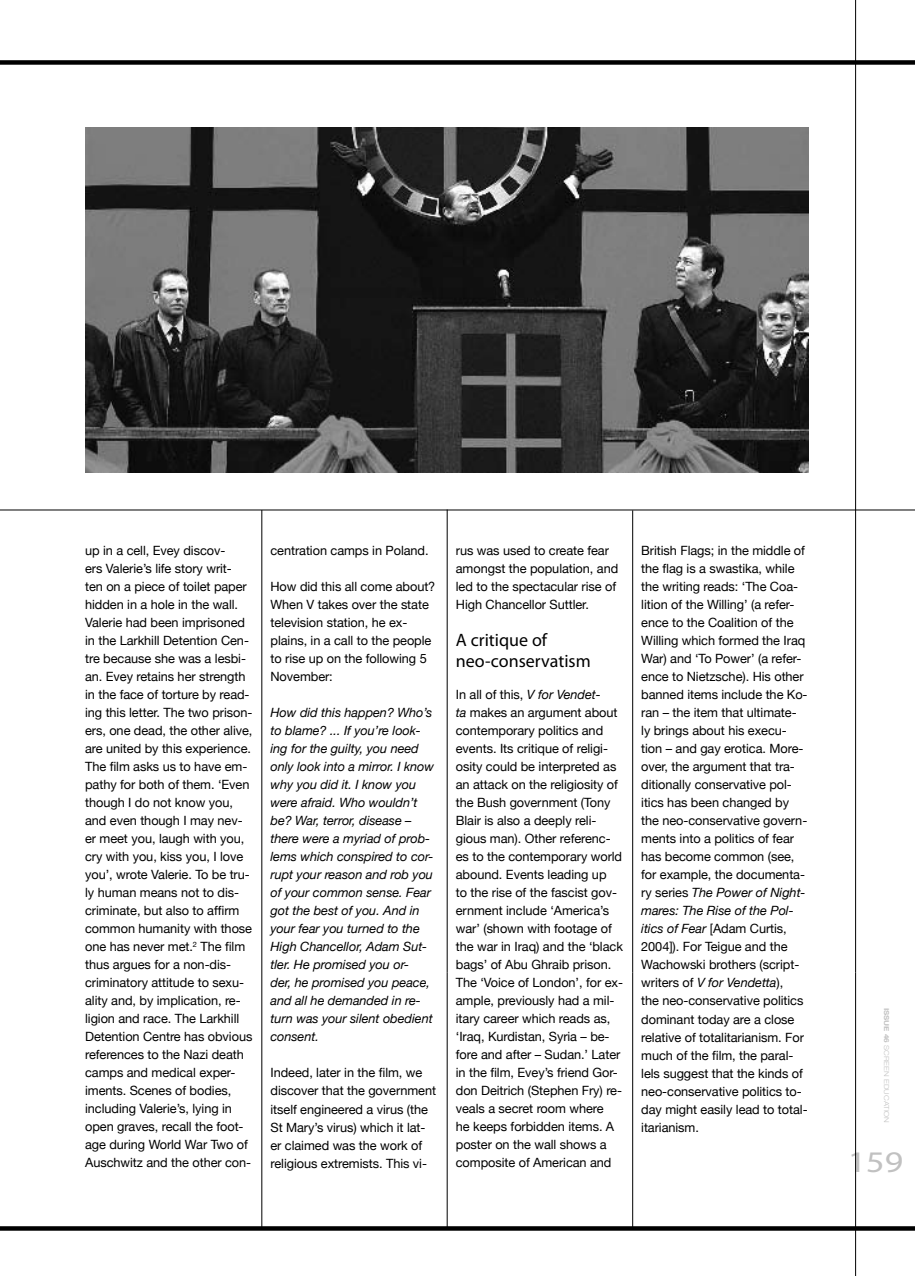
<style>
.page{position:relative;width:915px;height:1276px;background:#fff}
.page>*{position:absolute;margin:0;border:0;box-sizing:border-box;transform-origin:0 0}
.t1{font:30px "Myriad Pro";color:#c1c1c1;scale:1.2 1}
.t2{font:18px/21px "Myriad Pro";color:#000}
.t3{font:12.75px/18px "Helvetica Neue";letter-spacing:-.005em;color:#000}
.t4{font:italic 12.75px/18px "Helvetica Neue";letter-spacing:-.005em;color:#000}
.t5{font:300 6.75px "Helvetica Neue";color:#c1c1c1;scale:1.2 1}
.s1{font-style:italic}
.s2{font-weight:700}
</style>
<div class="page">
<div style="left:0;top:60px;width:914px;height:5px;background:#000"></div>
<svg style="left:0;top:1226px;width:914px;height:4px;background:#0e0e0e"></svg>
<hr style="left:0;top:510px;width:914px;height:1px;background:#000">
<hr style="left:261px;top:510px;width:1px;height:718px;background:#000">
<img style="left:85px;top:128px;width:723px;height:344px">
<hr style="left:632px;top:972px;width:1px;height:256px;background:#000">
<hr style="left:447px;top:972px;width:1px;height:257px;background:#000">
<hr style="left:447px;top:509px;width:1px;height:463px;background:#000">
<hr style="left:632px;top:510px;width:1px;height:462px;background:#000">
<hr style="left:855px;top:0;width:1px;height:972px;background:#000">
<hr style="left:855px;top:972px;width:1px;height:304px;background:#000">
<p class="t3" style="left:85px;top:541px;width:169px">up in a cell, Evey discov-<br>ers Valerie’s life story writ&shy;ten on a piece of toilet paper hidden in a hole in the wall.<br>Valerie had been imprisoned in the Larkhill Detention Cen&shy;tre because she was a lesbi&shy;an. Evey retains her strength in the face of torture by read&shy;ing this letter. The two prison&shy;ers, one dead, the other alive, are united by this experience.<br>The film asks us to have em&shy;pathy for both of them. ‘Even though I do not know you, and even though I may nev&shy;er meet you, laugh with you, cry with you, kiss you, I love you’, wrote Valerie. To be tru&shy;ly human means not to dis&shy;criminate, but also to affirm common humanity with those one has never met.<sup>2</sup> The film thus argues for a non-dis&shy;criminatory attitude to sexu&shy;ality and, by implication, re&shy;ligion and race. The Larkhill<br>Detention Centre has obvious references to the Nazi death camps and medical exper&shy;iments. Scenes of bodies, including Valerie’s, lying in open graves, recall the foot&shy;age during World War Two of<br>Auschwitz and the other con-</p>
<p class="t3" style="left:270px;top:541px;width:159px">centration camps in Poland.</p>
<p class="t3" style="left:270px;top:577px;width:166px">How did this all come about?<br>When V takes over the state television station, he ex&shy;plains, in a call to the people to rise up on the following 5<br>November:</p>
<p class="t4" style="left:270px;top:703px;width:165px">How did this happen? Who’s to blame? ... If you’re look&shy;ing for the guilty, you need only look into a mirror. I know why you did it. I know you were afraid. Who wouldn’t be? War, terror, disease – there were a myriad of prob&shy;lems which conspired to cor&shy;rupt your reason and rob you of your common sense. Fear got the best of you. And in your fear you turned to the<br>High Chancellor, Adam Sut&shy;tler. He promised you or-<br>der, he promised you peace, and all he demanded in re&shy;turn was your silent obedient consent.</p>
<p class="t3" style="left:270px;top:1063px;width:167px">Indeed, later in the film, we discover that the government itself engineered a virus (the<br>St Mary’s virus) which it lat&shy;er claimed was the work of religious extremists. This vi-</p>
<p class="t3" style="left:455px;top:541px;width:164px">rus was used to create fear amongst the population, and led to the spectacular rise of<br>High Chancellor Suttler.</p>
<h2 class="t2" style="left:455px;top:629px;width:136px">A critique of neo-conservatism</h2>
<p class="t3" style="left:455px;top:685px;width:168px">In all of this, <span class="s1">V for Vendet-<br>ta</span> makes an argument about contemporary politics and events. Its critique of religi&shy;osity could be interpreted as an attack on the religiosity of the Bush government (Tony<br>Blair is also a deeply reli&shy;gious man). Other referenc&shy;es to the contemporary world abound. Events leading up<br>to the rise of the fascist gov&shy;ernment include ‘America’s war’ (shown with footage of the war in Iraq) and the ‘black bags’ of Abu Ghraib prison.<br>The ‘Voice of London’, for ex&shy;ample, previously had a mil&shy;itary career which reads as, ‘Iraq, Kurdistan, Syria – be&shy;fore and after – Sudan.’ Later in the film, Evey’s friend Gor&shy;don Deitrich (Stephen Fry) re&shy;veals a secret room where<br>he keeps forbidden items. A poster on the wall shows a composite of American and</p>
<p class="t3" style="left:641px;top:541px;width:168px">British Flags; in the middle of the flag is a swastika, while the writing reads: ‘The Coa&shy;lition of the Willing’ (a refer&shy;ence to the Coalition of the<br>Willing which formed the Iraq<br>War) and ‘To Power’ (a refer&shy;ence to Nietzsche). His other banned items include the Ko&shy;ran – the item that ultimate&shy;ly brings about his execu&shy;tion – and gay erotica. More&shy;over, the argument that tra&shy;ditionally conservative pol&shy;itics has been changed by the neo-conservative govern&shy;ments into a politics of fear has become common (see, for example, the documenta&shy;ry series <span class="s1">The Power of Night&shy;mares: The Rise of the Pol&shy;itics of Fear</span> [Adam Curtis,<br>2004]). For Teigue and the<br>Wachowski brothers (script&shy;writers of <span class="s1">V for Vendetta</span>),<br>the neo-conservative politics dominant today are a close relative of totalitarianism. For much of the film, the paral&shy;lels suggest that the kinds of neo-conservative politics to&shy;day might easily lead to total&shy;itarianism.</p>
<p class="t5" style="left:890px;top:1007px;width:98px;rotate:90deg"><span class="s2">ISSUE 46</span> SCREEN EDUCATION</p>
<h1 class="t1" style="left:847px;top:1143px;width:48px">159</h1>
</div>
